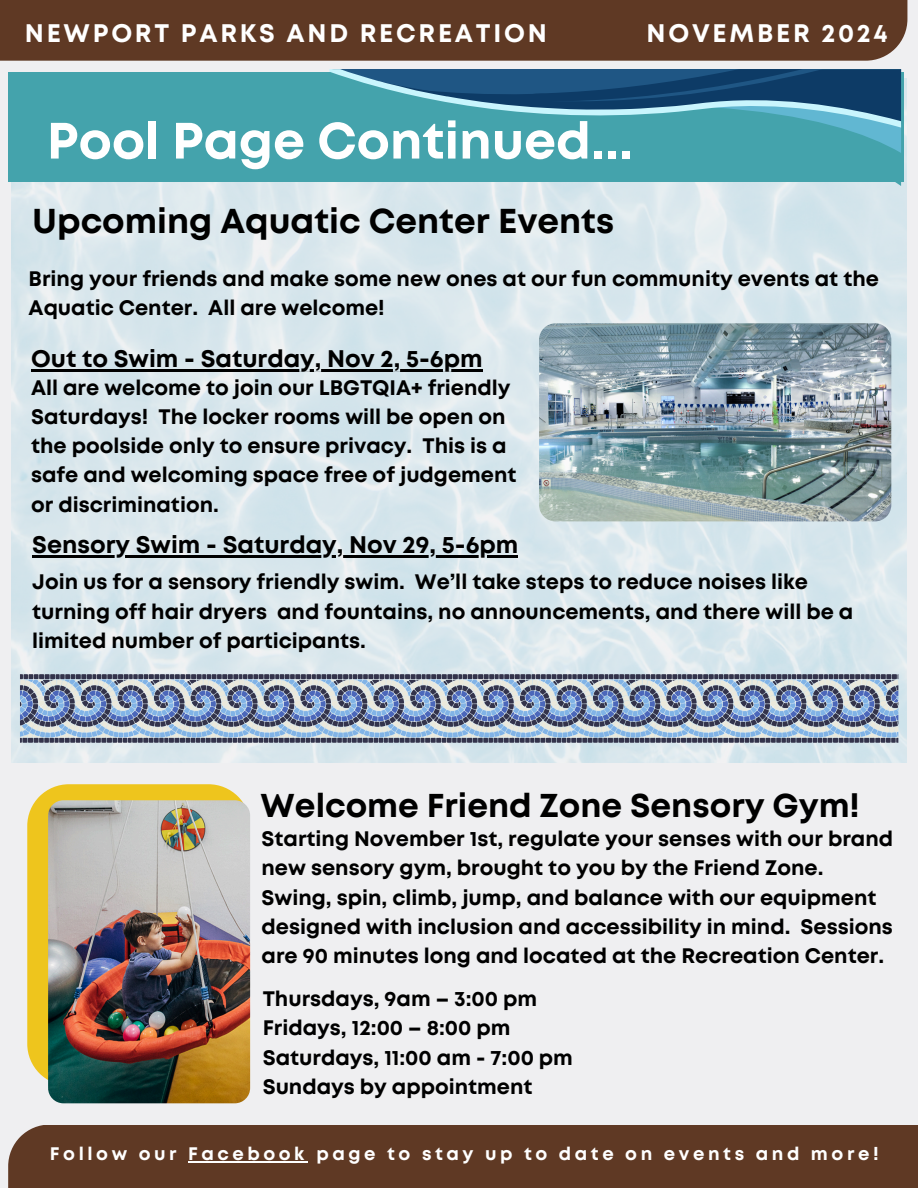
<style>
.page{position:relative;width:918px;height:1188px;background:#efeff1}
.page>*{position:absolute;margin:0;border:0;box-sizing:border-box;transform-origin:0 0}
.t1{font:700 51px "Mont";color:#fff}
.t2{font:700 34.5px "Mont";color:#000}
.t3{font:700 33px "Mont";color:#000}
.t4{font:700 25.35px "Mont";letter-spacing:.11em;color:#fff}
.t5{font:700 24px "Mont";color:#000}
.t6{font:700 21px/29.2px "Mont";color:#000}
.t7{font:700 18.15px "Mont";letter-spacing:.2em;color:#fff}
</style>
<div class="page">
<div style="left:8px;top:1125px;width:910px;height:63px;background:#5f3924"></div>
<div style="left:0;top:0;width:907px;height:61px;background:#5f3924"></div>
<img style="left:12px;top:78px;width:895px;height:684px">
<div style="left:8px;top:72px;width:896px;height:110px;background:#44a3ac"></div>
<svg style="left:329px;top:69px;width:572px;height:117px"></svg>
<hr style="left:31px;top:369px;width:452px;height:2px;background:#000">
<svg style="left:27px;top:784px;width:222px;height:296px;background:#eec934"></svg>
<img style="left:48px;top:800px;width:202px;height:303px;border-radius:15px">
<img style="left:539px;top:323px;width:352px;height:198px;border-radius:16px">
<hr style="left:32px;top:555px;width:486px;height:2px;background:#000">
<hr style="left:188px;top:1161px;width:120px;height:2px;background:#fff">
<svg style="left:20px;top:674px;width:879px;height:69px;background:#8695ae"></svg>
<h4 class="t4" style="left:25px;top:24px;width:523px">NEWPORT PARKS AND RECREATION</h4>
<h4 class="t4" style="left:647px;top:24px;width:243px">NOVEMBER 2024</h4>
<h5 class="t1" style="left:47px;top:122px;width:587px">Pool Page Continued...</h5>
<p class="t2" style="left:32px;top:208px;width:583px">Upcoming Aquatic Center Events</p>
<p class="t6" style="left:29px;top:266px;width:852px">Bring your friends and make some new ones at our fun community events at the<br>Aquatic Center. All are welcome!</p>
<h3 class="t5" style="left:31px;top:349px;width:453px">Out to Swim - Saturday, Nov 2, 5-6pm</h3>
<p class="t6" style="left:31px;top:374px;width:487px">All are welcome to join our LBGTQIA+ friendly Saturdays! The locker rooms will be open on the poolside only to ensure privacy. This is a safe and welcoming space free of judgement or discrimination.</p>
<p class="t5" style="left:32px;top:535px;width:487px">Sensory Swim - Saturday, Nov 29, 5-6pm</p>
<h5 class="t6" style="left:32px;top:569px;width:823px">Join us for a sensory friendly swim. We’ll take steps to reduce noises like turning off hair dryers and fountains, no announcements, and there will be a limited number of participants.</h5>
<h1 class="t3" style="left:261px;top:793px;width:601px">Welcome Friend Zone Sensory Gym!</h1>
<p class="t6" style="left:262px;top:826px;width:633px">Starting November 1st, regulate your senses with our brand new sensory gym, brought to you by the Friend Zone.<br>Swing, spin, climb, jump, and balance with our equipment designed with inclusion and accessibility in mind. Sessions are 90 minutes long and located at the Recreation Center.</p>
<p class="t6" style="left:263px;top:986px;width:312px">Thursdays, 9am – 3:00 pm<br>Fridays, 12:00 – 8:00 pm<br>Saturdays, 11:00 am - 7:00 pm<br>Sundays by appointment</p>
<h5 class="t7" style="left:50px;top:1147px;width:830px">Follow our Facebook page to stay up to date on events and more!</h5>
</div>
